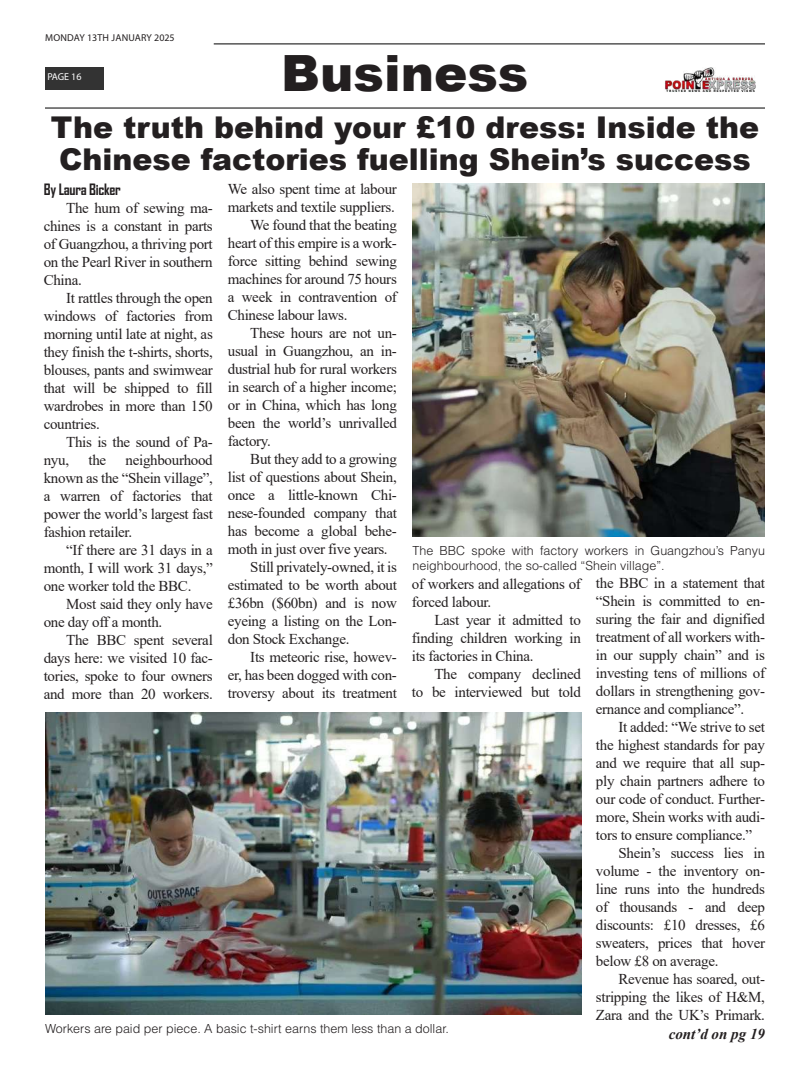
<style>
.page{position:relative;width:810px;height:1080px;background:#fff}
.page>*{position:absolute;margin:0;border:0;box-sizing:border-box;transform-origin:0 0}
.t1{font:900 50px "Arial";color:#231f20}
.t2{font:900 30px/32.5px "Arial";color:#231f20}
.t3{font:15px/18px "Times New Roman";letter-spacing:-.02em;color:#231f20;text-align:justify}
.t4{font:700 15px "Agency FB";letter-spacing:-.02em;color:#231f20}
.t5{font:italic 700 15px "Times New Roman";color:#231f20}
.t6{font:300 12.5px/15px "Helvetica LT Std";color:#231f20}
.t7{font:10px "Myriad Pro";letter-spacing:.01em;color:#231f20}
.t8{font:10px "Myriad Pro";letter-spacing:-.005em;color:#fff}
</style>
<div class="page">
<hr style="left:214px;top:43px;width:551px;height:2px;background:#333">
<div style="left:45px;top:67px;width:58px;height:22px;background:#333"></div>
<img style="left:665px;top:67px;width:91px;height:25px">
<hr style="left:45px;top:107px;width:720px;height:2px;background:#333">
<img style="left:412px;top:184px;width:353px;height:352px">
<img style="left:45px;top:713px;width:536px;height:301px">
<p class="t7" style="left:45px;top:31px;width:131px">MONDAY 13TH JANUARY 2025</p>
<p class="t8" style="left:47px;top:71px;width:36px">PAGE 16</p>
<h1 class="t1" style="left:281px;top:37px;width:249px">Business</h1>
<h2 class="t2" style="left:51px;top:110px;width:710px">The truth behind your £10 dress: Inside the<br>Chinese factories fuelling Shein’s success</h2>
<p class="t4" style="left:44px;top:180px;width:79px">By Laura Bicker</p>
<p class="t3" style="left:44px;top:199px;width:171px;text-indent:22px">The hum of sewing ma&shy;chines is a constant in parts of Guangzhou, a thriving port on the Pearl River in southern China.</p>
<p class="t3" style="left:44px;top:289px;width:171px;text-indent:22px">It rattles through the open windows of factories from morning until late at night, as they finish the t-shirts, shorts, blouses, pants and swimwear that will be shipped to fill wardrobes in more than 150 countries.</p>
<p class="t3" style="left:44px;top:433px;width:171px;text-indent:22px">This is the sound of Pa&shy;nyu,</p>
<p class="t3" style="left:44px;top:451px;width:171px;text-indent:82px">neighbourhood known as the “Shein village”, a warren of factories that power the world’s largest fast fashion retailer.</p>
<p class="t3" style="left:44px;top:541px;width:171px;text-indent:22px">“If there are 31 days in a month, I will work 31 days,” one worker told the BBC.</p>
<p class="t3" style="left:44px;top:595px;width:171px;text-indent:22px">Most said they only have one day off a month.</p>
<p class="t3" style="left:44px;top:631px;width:171px;text-indent:22px">The BBC spent several days here: we visited 10 fac&shy;tories, spoke to four owners and more than 20 workers.</p>
<p class="t3" style="left:88px;top:451px;width:19px">the</p>
<p class="t3" style="left:228px;top:180px;width:171px">We also spent time at labour</p>
<p class="t3" style="left:228px;top:198px;width:169px">markets and textile suppliers.</p>
<p class="t3" style="left:250px;top:216px;width:148px">We found that the beating</p>
<p class="t3" style="left:228px;top:234px;width:171px">heart of this empire is a work-</p>
<p class="t3" style="left:228px;top:252px;width:171px">force sitting behind sewing</p>
<p class="t3" style="left:228px;top:270px;width:171px">machines for around 75 hours</p>
<p class="t3" style="left:228px;top:288px;width:171px">a week in contravention of</p>
<p class="t3" style="left:228px;top:306px;width:121px">Chinese labour laws.</p>
<p class="t3" style="left:250px;top:324px;width:148px">These hours are not un-</p>
<p class="t3" style="left:228px;top:342px;width:171px">usual in Guangzhou, an in-</p>
<p class="t3" style="left:228px;top:360px;width:171px">dustrial hub for rural workers</p>
<p class="t3" style="left:228px;top:378px;width:171px">in search of a higher income;</p>
<p class="t3" style="left:228px;top:396px;width:171px">or in China, which has long</p>
<p class="t3" style="left:228px;top:414px;width:171px">been the world’s unrivalled</p>
<p class="t3" style="left:228px;top:432px;width:45px">factory.</p>
<p class="t3" style="left:250px;top:450px;width:148px">But they add to a growing</p>
<p class="t3" style="left:228px;top:468px;width:171px">list of questions about Shein,</p>
<p class="t3" style="left:228px;top:486px;width:171px">once a little-known Chi-</p>
<p class="t3" style="left:228px;top:504px;width:171px">nese-founded company that</p>
<p class="t3" style="left:228px;top:522px;width:171px">has become a global behe-</p>
<p class="t3" style="left:228px;top:540px;width:161px">moth in just over five years.</p>
<p class="t3" style="left:250px;top:558px;width:148px">Still privately-owned, it is</p>
<p class="t3" style="left:228px;top:576px;width:171px">estimated to be worth about</p>
<p class="t3" style="left:228px;top:594px;width:171px">£36bn ($60bn) and is now</p>
<p class="t3" style="left:228px;top:612px;width:171px">eyeing a listing on the Lon-</p>
<p class="t3" style="left:228px;top:630px;width:123px">don Stock Exchange.</p>
<p class="t3" style="left:250px;top:648px;width:148px">Its meteoric rise, howev-</p>
<p class="t3" style="left:228px;top:666px;width:171px">er, has been dogged with con-</p>
<p class="t3" style="left:228px;top:684px;width:171px">troversy about its treatment</p>
<p class="t6" style="left:412px;top:543px;width:354px">The BBC spoke with factory workers in Guangzhou’s Panyu neighbourhood, the so-called “Shein village”.</p>
<p class="t3" style="left:412px;top:575px;width:171px">of workers and allegations of forced labour.</p>
<p class="t3" style="left:412px;top:611px;width:171px;text-indent:22px">Last year it admitted to finding children working in its factories in China.</p>
<p class="t3" style="left:412px;top:665px;width:171px;text-align:right">The company declined<br>to be interviewed but told</p>
<p class="t3" style="left:596px;top:573px;width:171px">the BBC in a statement that “Shein is committed to en&shy;suring the fair and dignified treatment of all workers with&shy;in our supply chain” and is investing tens of millions of dollars in strengthening gov&shy;ernance and compliance”.</p>
<p class="t3" style="left:618px;top:717px;width:148px">It added: “We strive to set</p>
<p class="t3" style="left:596px;top:735px;width:171px">the highest standards for pay</p>
<p class="t3" style="left:596px;top:753px;width:171px">and we require that all sup-</p>
<p class="t3" style="left:596px;top:771px;width:171px">ply chain partners adhere to</p>
<p class="t3" style="left:596px;top:789px;width:171px">our code of conduct. Further-</p>
<p class="t3" style="left:596px;top:807px;width:171px">more, Shein works with audi-</p>
<p class="t3" style="left:596px;top:825px;width:158px">tors to ensure compliance.”</p>
<p class="t3" style="left:618px;top:843px;width:148px">Shein’s success lies in</p>
<p class="t3" style="left:596px;top:861px;width:171px">volume - the inventory on-</p>
<p class="t3" style="left:596px;top:879px;width:171px">line runs into the hundreds</p>
<p class="t3" style="left:596px;top:897px;width:171px">of thousands - and deep</p>
<p class="t3" style="left:596px;top:915px;width:171px">discounts: £10 dresses, £6</p>
<p class="t3" style="left:596px;top:933px;width:171px">sweaters, prices that hover</p>
<p class="t3" style="left:596px;top:951px;width:124px">below £8 on average.</p>
<p class="t3" style="left:618px;top:969px;width:148px">Revenue has soared, out-</p>
<p class="t3" style="left:596px;top:987px;width:171px">stripping the likes of H&amp;M,</p>
<p class="t3" style="left:596px;top:1005px;width:171px">Zara and the UK’s Primark.</p>
<p class="t6" style="left:45px;top:1021px;width:405px">Workers are paid per piece. A basic t-shirt earns them less than a dollar.</p>
<p class="t5" style="left:669px;top:1023px;width:98px">cont’d on pg 19</p>
</div>
